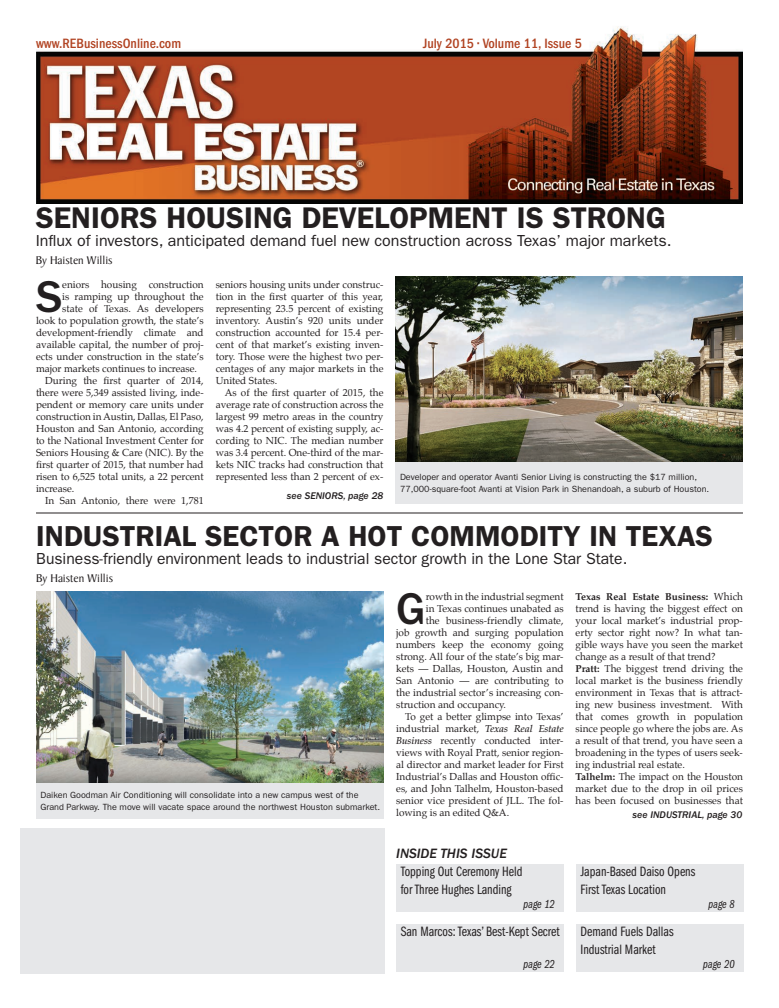
<style>
.page{position:relative;width:779px;height:1008px;background:#fff}
.page>*{position:absolute;margin:0;border:0;box-sizing:border-box;transform-origin:0 0}
.t1{font:500 46px "ITC Franklin Gothic Std";color:#231f20}
.t2{font:600 30px "ITC Franklin Gothic Std";color:#231f20}
.t3{font:600 29px "ITC Franklin Gothic Std";color:#231f20}
.t4{font:16px "ITC Franklin Gothic Std";color:#231f20}
.t5{font:14px/18px "ITC Franklin Gothic Std Bk Cp";color:#231f20}
.t6{font:500 condensed 14px "ITC Franklin Gothic Std";color:#b14322}
.t7{font:14px "ITC Franklin Gothic Std Med It";color:#231f20}
.t8{font:12px "Baker Signet";color:#231f20}
.t9{font:12px "ITC Franklin Gothic Std Bk Cp It";color:#231f20}
.t10{font:10px/12px "Palatino";color:#231f20;text-align:justify}
.t11{font:10px "ITC Franklin Gothic Std Med It";color:#231f20}
.t12{font:10px "Palatino Bold Os F";color:#231f20}
.t13{font:9px/12px "ITC Franklin Gothic Std";color:#231f20}
.s1{font-weight:500;font-style:italic}
.s2{font-family:"Palatino"}
.s3{font-family:"Palatino Bold Os F"}
</style>
<div class="page">
<div style="left:21px;top:828px;width:364px;height:145px;background:#e6e7e9"></div>
<img style="left:36px;top:26px;width:706px;height:178px">
<div style="left:36px;top:741px;width:347px;height:78px;background:#e6e7e9"></div>
<img style="left:36px;top:591px;width:347px;height:192px">
<hr style="left:36px;top:513px;width:706px;height:1px;background:#231f20">
<div style="left:396px;top:924px;width:168px;height:48px;background:#e6e7e9"></div>
<div style="left:576px;top:924px;width:167px;height:48px;background:#e6e7e9"></div>
<div style="left:576px;top:864px;width:167px;height:48px;background:#e6e7e9"></div>
<div style="left:396px;top:864px;width:168px;height:48px;background:#e6e7e9"></div>
<div style="left:395px;top:409px;width:347px;height:95px;background:#e6e7e9"></div>
<img style="left:395px;top:276px;width:347px;height:186px">
<h3 class="t6" style="left:36px;top:35px;width:147px">www.REBusinessOnline.com</h3>
<h3 class="t6" style="left:423px;top:35px;width:160px">July 2015 • Volume 11, Issue 5</h3>
<h2 class="t2" style="left:36px;top:200px;width:631px">SENIORS HOUSING DEVELOPMENT IS STRONG</h2>
<h3 class="t4" style="left:36px;top:231px;width:637px">Influx of investors, anticipated demand fuel new construction across Texas’ major markets.</h3>
<p class="t8" style="left:36px;top:254px;width:78px">By Haisten Willis</p>
<h1 class="t1" style="left:36px;top:271px;width:28px">S</h1>
<p class="t10" style="left:62px;top:279px;width:143px">eniors housing construction</p>
<p class="t10" style="left:62px;top:291px;width:143px">is ramping up throughout the</p>
<p class="t10" style="left:62px;top:303px;width:143px">state of Texas. As developers</p>
<p class="t10" style="left:36px;top:315px;width:169px">look to population growth, the state’s</p>
<p class="t10" style="left:36px;top:327px;width:169px">development-friendly climate and</p>
<p class="t10" style="left:36px;top:339px;width:169px">available capital, the number of proj-</p>
<p class="t10" style="left:36px;top:351px;width:169px">ects under construction in the state’s</p>
<p class="t10" style="left:36px;top:363px;width:162px">major markets continues to increase.</p>
<p class="t10" style="left:45px;top:375px;width:160px">During the first quarter of 2014,</p>
<p class="t10" style="left:36px;top:387px;width:169px">there were 5,349 assisted living, inde-</p>
<p class="t10" style="left:36px;top:399px;width:169px">pendent or memory care units under</p>
<p class="t10" style="left:36px;top:411px;width:169px">construction in Austin, Dallas, El Paso,</p>
<p class="t10" style="left:36px;top:423px;width:169px">Houston and San Antonio, according</p>
<p class="t10" style="left:36px;top:435px;width:169px">to the National Investment Center for</p>
<p class="t10" style="left:36px;top:447px;width:169px">Seniors Housing &amp; Care (NIC). By the</p>
<p class="t10" style="left:36px;top:459px;width:169px">first quarter of 2015, that number had</p>
<p class="t10" style="left:36px;top:471px;width:169px">risen to 6,525 total units, a 22 percent</p>
<p class="t10" style="left:36px;top:483px;width:40px">increase.</p>
<p class="t10" style="left:45px;top:495px;width:160px">In San Antonio, there were 1,781</p>
<p class="t10" style="left:216px;top:279px;width:169px">seniors housing units under construc&shy;tion in the first quarter of this year, representing 23.5 percent of existing inventory. Austin’s 920 units under construction accounted for 15.4 per&shy;cent of that market’s existing inven&shy;tory. Those were the highest two per&shy;centages of any major markets in the United States.</p>
<p class="t10" style="left:216px;top:387px;width:169px;text-indent:9px">As of the first quarter of 2015, the average rate of construction across the largest 99 metro areas in the country was 4.2 percent of existing supply, ac&shy;cording to NIC. The median number was 3.4 percent. One-third of the mar&shy;kets NIC tracks had construction that represented less than 2 percent of ex-</p>
<p class="t11" style="left:287px;top:490px;width:98px">see SENIORS, page 28</p>
<p class="t13" style="left:400px;top:471px;width:311px">Developer and operator Avanti Senior Living is constructing the $17 million,<br>77,000-square-foot Avanti at Vision Park in Shenandoah, a suburb of Houston.</p>
<h3 class="t3" style="left:36px;top:519px;width:678px">INDUSTRIAL SECTOR A HOT COMMODITY IN TEXAS</h3>
<h3 class="t4" style="left:36px;top:549px;width:592px">Business-friendly environment leads to industrial sector growth in the Lone Star State.</h3>
<p class="t8" style="left:36px;top:572px;width:78px">By Haisten Willis</p>
<p class="t13" style="left:40px;top:789px;width:341px">Daiken Goodman Air Conditioning will consolidate into a new campus west of the<br>Grand Parkway. The move will vacate space around the northwest Houston submarket.</p>
<h1 class="t1" style="left:396px;top:583px;width:31px">G</h1>
<p class="t10" style="left:426px;top:591px;width:139px">rowth in the industrial segment</p>
<p class="t10" style="left:426px;top:603px;width:139px">in Texas continues unabated as</p>
<p class="t10" style="left:426px;top:615px;width:139px">the business-friendly climate,</p>
<p class="t10" style="left:396px;top:627px;width:169px">job growth and surging population</p>
<p class="t10" style="left:396px;top:639px;width:169px">numbers keep the economy going</p>
<p class="t10" style="left:396px;top:651px;width:169px">strong. All four of the state’s big mar-</p>
<p class="t10" style="left:396px;top:663px;width:169px">kets — Dallas, Houston, Austin and</p>
<p class="t10" style="left:396px;top:675px;width:169px">San Antonio — are contributing to</p>
<p class="t10" style="left:396px;top:687px;width:169px">the industrial sector’s increasing con-</p>
<p class="t10" style="left:396px;top:699px;width:111px">struction and occupancy.</p>
<p class="t10" style="left:405px;top:711px;width:160px">To get a better glimpse into Texas’</p>
<p class="t10" style="left:396px;top:723px;width:169px">industrial market, <span class="s1">Texas Real Estate</span></p>
<p class="t10" style="left:396px;top:735px;width:169px"><span class="s1">Business</span> recently conducted inter-</p>
<p class="t10" style="left:396px;top:747px;width:169px">views with Royal Pratt, senior region-</p>
<p class="t10" style="left:396px;top:759px;width:169px">al director and market leader for First</p>
<p class="t10" style="left:396px;top:771px;width:169px">Industrial’s Dallas and Houston offic-</p>
<p class="t10" style="left:396px;top:783px;width:169px">es, and John Talhelm, Houston-based</p>
<p class="t10" style="left:396px;top:795px;width:169px">senior vice president of JLL. The fol-</p>
<p class="t10" style="left:396px;top:807px;width:114px">lowing is an edited Q&amp;A.</p>
<h3 class="t7" style="left:396px;top:846px;width:112px">INSIDE THIS ISSUE</h3>
<h3 class="t5" style="left:400px;top:863px;width:123px">Topping Out Ceremony Held for Three Hughes Landing</h3>
<p class="t9" style="left:523px;top:898px;width:33px">page 12</p>
<h3 class="t5" style="left:400px;top:923px;width:161px">San Marcos: Texas’ Best-Kept Secret</h3>
<p class="t9" style="left:523px;top:958px;width:33px">page 22</p>
<p class="t12" style="left:575px;top:591px;width:169px">Texas Real Estate Business: <span class="s2">Which</span></p>
<p class="t10" style="left:575px;top:603px;width:169px;text-align:left">trend is having the biggest effect on your local market’s industrial prop&shy;erty sector right now? In what tan&shy;gible ways have you seen the market change as a result of that trend?<br><span class="s3">Pratt:</span> The biggest trend driving the local market is the business friendly environment in Texas that is attract&shy;ing new business investment. With that comes growth in population since people go where the jobs are. As a result of that trend, you have seen a broadening in the types of users seek&shy;ing industrial real estate.<br><span class="s3">Talhelm:</span> The impact on the Houston market due to the drop in oil prices has been focused on businesses that</p>
<p class="t11" style="left:632px;top:809px;width:111px">see INDUSTRIAL, page 30</p>
<h3 class="t5" style="left:580px;top:863px;width:116px">Japan-Based Daiso Opens<br>First Texas Location</h3>
<h3 class="t5" style="left:580px;top:923px;width:95px">Demand Fuels Dallas<br>Industrial Market</h3>
<p class="t9" style="left:708px;top:898px;width:28px">page 8</p>
<p class="t9" style="left:703px;top:958px;width:33px">page 20</p>
</div>
